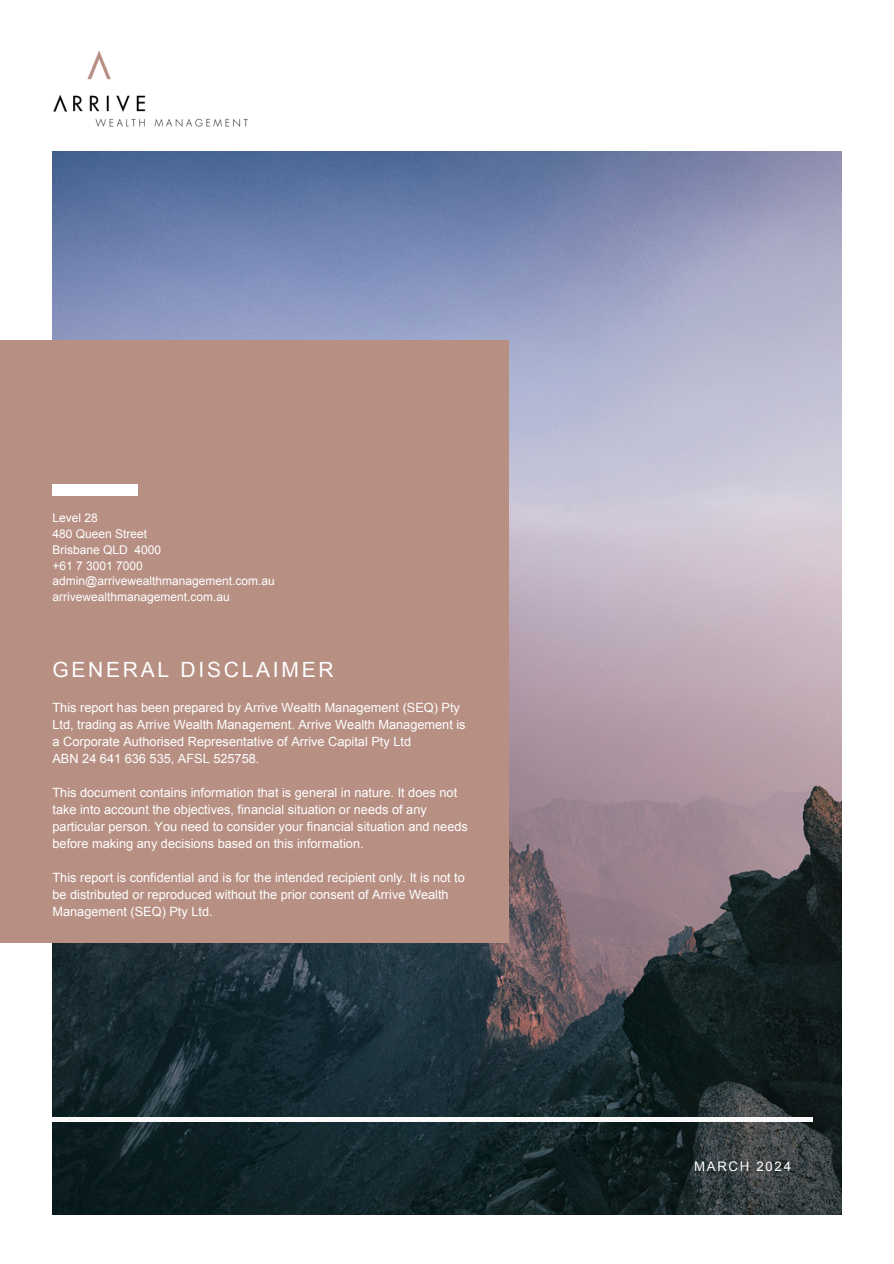
<style>
.page{position:relative;width:894px;height:1264px;background:#fff}
.page>*{position:absolute;margin:0;border:0;box-sizing:border-box;transform-origin:0 0}
.t1{font:21px "Arial";letter-spacing:.13em;color:#fff}
.t2{font:13.2px "Arial";letter-spacing:.13em;color:#fff}
.t3{font:12.75px/17px "Arial";color:#fff}
.t4{font:12px "Arial";color:#fff}
</style>
<div class="page">
<img style="left:52px;top:152px;width:789px;height:1062px">
<div style="left:0;top:340px;width:508px;height:602px;background:#b78f83"></div>
<hr style="left:52px;top:1117px;width:761px;height:4px;background:#f9f9f9">
<div style="left:52px;top:484px;width:86px;height:12px;background:#fff"></div>
<img style="left:53px;top:50px;width:195px;height:77px">
<p class="t4" style="left:52px;top:511px;width:47px">Level 28</p>
<p class="t4" style="left:52px;top:527px;width:96px">480 Queen Street</p>
<p class="t4" style="left:52px;top:543px;width:110px">Brisbane QLD 4000</p>
<p class="t4" style="left:52px;top:559px;width:92px">+61 7 3001 7000</p>
<p class="t4" style="left:52px;top:574px;width:224px">admin@arrivewealthmanagement.com.au</p>
<h1 class="t4" style="left:52px;top:590px;width:179px">arrivewealthmanagement.com.au</h1>
<p class="t1" style="left:52px;top:658px;width:282px">GENERAL DISCLAIMER</p>
<p class="t3" style="left:52px;top:699px;width:414px">This report has been prepared by Arrive Wealth Management (SEQ) Pty Ltd, trading as Arrive Wealth Management. Arrive Wealth Management is a Corporate Authorised Representative of Arrive Capital Pty Ltd<br>ABN 24 641 636 535, AFSL 525758.</p>
<h2 class="t3" style="left:52px;top:784px;width:417px">This document contains information that is general in nature. It does not take into account the objectives, financial situation or needs of any particular person. You need to consider your financial situation and needs before making any decisions based on this information.</h2>
<p class="t3" style="left:52px;top:869px;width:414px">This report is confidential and is for the intended recipient only. It is not to be distributed or reproduced without the prior consent of Arrive Wealth<br>Management (SEQ) Pty Ltd.</p>
<p class="t2" style="left:694px;top:1158px;width:98px">MARCH 2024</p>
</div>
